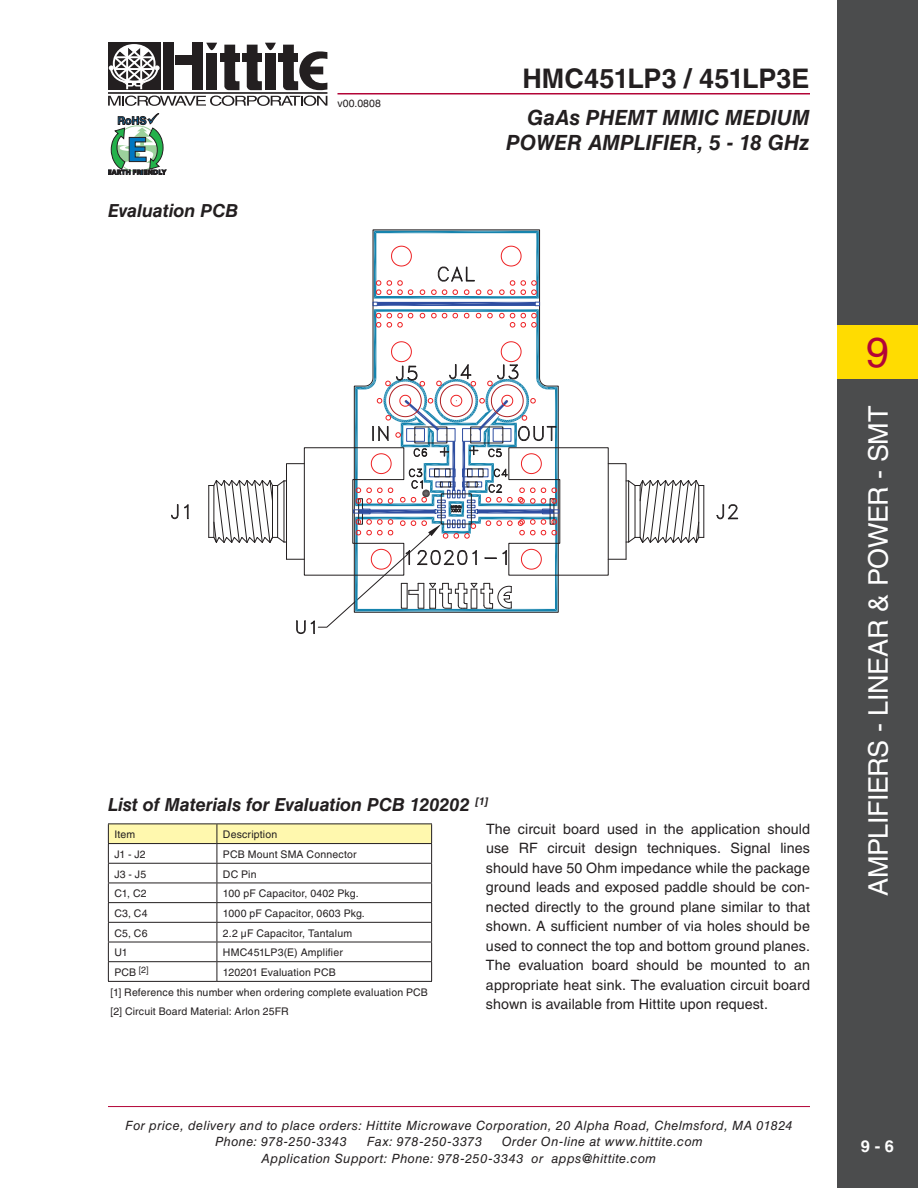
<style>
.page{position:relative;width:918px;height:1188px;background:#fff}
.page>*{position:absolute;margin:0;border:0;box-sizing:border-box;transform-origin:0 0}
.t1{font:42px "Helvetica LT Std";color:#b30437}
.t2{font:27px "Helvetica LT Std";letter-spacing:-.015em;color:#fff}
.t3{font:700 27px "Helvetica LT Std";color:#231f20}
.t4{font:italic 700 21px/25.2px "Helvetica LT Std";color:#231f20;text-align:right}
.t5{font:italic 700 18px "Helvetica LT Std";letter-spacing:-.005em;color:#231f20}
.t6{font:700 16.5px "Helvetica LT Std";color:#fff}
.t7{font:14.25px/19.5px "Helvetica LT Std";letter-spacing:.005em;color:#231f20}
.t8{font:italic 12.75px/16.5px "Helvetica LT Std";letter-spacing:.035em;color:#231f20}
.t9{font:10.5px/19.6px "Helvetica LT Std";letter-spacing:.015em;color:#231f20}
</style>
<div class="page">
<hr style="left:108px;top:1106px;width:702px;height:1px;background:#b30437">
<div style="left:108px;top:43px;width:52px;height:47px;background:#231f20"></div>
<hr style="left:126px;top:46px;width:2px;height:43px;background:#fff">
<hr style="left:140px;top:46px;width:2px;height:43px;background:#fff">
<svg style="left:109px;top:44px;width:50px;height:43px"></svg>
<hr style="left:108px;top:92px;width:219px;height:2px;background:#231f20">
<div style="left:192px;top:43px;width:11px;height:47px;background:#231f20"></div>
<div style="left:163px;top:43px;width:11px;height:47px;background:#231f20"></div>
<div style="left:176px;top:55px;width:18px;height:9px;background:#231f20"></div>
<svg style="left:206px;top:43px;width:11px;height:7px"></svg>
<div style="left:206px;top:53px;width:11px;height:37px;background:#231f20"></div>
<svg style="left:224px;top:45px;width:15px;height:45px"></svg>
<svg style="left:108px;top:96px;width:219px;height:10px"></svg>
<div style="left:220px;top:53px;width:19px;height:9px;background:#231f20"></div>
<svg style="left:247px;top:43px;width:29px;height:47px"></svg>
<div style="left:242px;top:53px;width:20px;height:9px;background:#231f20"></div>
<svg style="left:283px;top:45px;width:44px;height:45px"></svg>
<div style="left:279px;top:53px;width:19px;height:9px;background:#231f20"></div>
<hr style="left:338px;top:93px;width:472px;height:1px;background:#b30437">
<svg style="left:108px;top:113px;width:58px;height:62px"></svg>
<div style="left:837px;top:0;width:81px;height:1188px;background:#4b4c4d"></div>
<div style="left:837px;top:325px;width:81px;height:54px;background:#ffdc01"></div>
<svg style="left:108px;top:824px;width:324px;height:157px"></svg>
<hr style="left:108px;top:981px;width:109px;height:1px;background:#231f20">
<hr style="left:217px;top:981px;width:215px;height:1px;background:#231f20">
<svg style="left:171px;top:504px;width:18px;height:15px"></svg>
<svg style="left:716px;top:504px;width:22px;height:16px"></svg>
<svg style="left:208px;top:231px;width:497px;height:403px"></svg>
<p class="t5" style="left:108px;top:200px;width:132px">Evaluation PCB</p>
<p class="t9" style="left:338px;top:94px;width:45px">v00.0808</p>
<h2 class="t3" style="left:522px;top:62px;width:289px">HMC451LP3 / 451LP3E</h2>
<h3 class="t4" style="left:506px;top:105px;width:305px">GaAs PHEMT MMIC MEDIUM<br>POWER AMPLIFIER, 5 - 18 GHz</h3>
<p class="t5" style="left:108px;top:794px;width:382px">List of Materials for Evaluation PCB 120202 <sup>[1]</sup></p>
<p class="t9" style="left:114px;top:825px;width:22px">Item</p>
<p class="t9" style="left:223px;top:825px;width:56px">Description</p>
<p class="t9" style="left:114px;top:844px;width:33px">J1 - J2</p>
<p class="t9" style="left:223px;top:844px;width:135px">PCB Mount SMA Connector</p>
<p class="t9" style="left:114px;top:864px;width:33px">J3 - J5</p>
<p class="t9" style="left:223px;top:864px;width:35px">DC Pin</p>
<p class="t9" style="left:114px;top:884px;width:34px">C1, C2</p>
<p class="t9" style="left:223px;top:884px;width:137px">100 pF Capacitor, 0402 Pkg.</p>
<p class="t9" style="left:114px;top:903px;width:35px">C3, C4</p>
<p class="t9" style="left:223px;top:903px;width:144px">1000 pF Capacitor, 0603 Pkg.</p>
<p class="t9" style="left:114px;top:923px;width:35px">C5, C6</p>
<p class="t9" style="left:223px;top:923px;width:131px">2.2 µF Capacitor, Tantalum</p>
<p class="t9" style="left:114px;top:943px;width:15px">U1</p>
<p class="t9" style="left:223px;top:943px;width:121px">HMC451LP3(E) Amplifier</p>
<p class="t9" style="left:114px;top:962px;width:36px">PCB <sup>[2]</sup></p>
<p class="t7" style="left:486px;top:819px;width:325px">The circuit board used in the application should use RF</p>
<p class="t7" style="left:486px;top:838px;width:326px;text-align:justify;text-indent:62px">circuit design techniques. Signal lines should have 50 Ohm impedance while the package ground leads and exposed paddle should be con&shy;nected directly to the ground plane similar to that shown. A sufficient number of via holes should be used to connect the top and bottom ground planes.<br>The evaluation board should be mounted to an appropriate heat sink. The evaluation circuit board shown is available from Hittite upon request.</p>
<p class="t9" style="left:111px;top:962px;width:319px;text-indent:112px">120201 Evaluation PCB<br>[1] Reference this number when ordering complete evaluation PCB [2] Circuit Board Material: Arlon 25FR</p>
<p class="t8" style="left:215px;top:1117px;width:579px;text-indent:-90px">For price, delivery and to place orders: Hittite Microwave Corporation, 20 Alpha Road, Chelmsford, MA 01824<br>Phone: 978-250-3343</p>
<p class="t8" style="left:262px;top:1133px;width:443px;text-indent:240px">Order On-line at www.hittite.com<br>Application Support: Phone: 978-250-3343 or apps@hittite.com</p>
<p class="t8" style="left:367px;top:1133px;width:117px">Fax: 978-250-3373</p>
<h1 class="t1" style="left:866px;top:328px;width:25px">9</h1>
<h2 class="t2" style="left:863px;top:896px;width:492px;rotate:-90deg">Amplifiers - Linear &amp; Power - SMT</h2>
<p class="t6" style="left:861px;top:1136px;width:35px">9 - 6</p>
</div>
